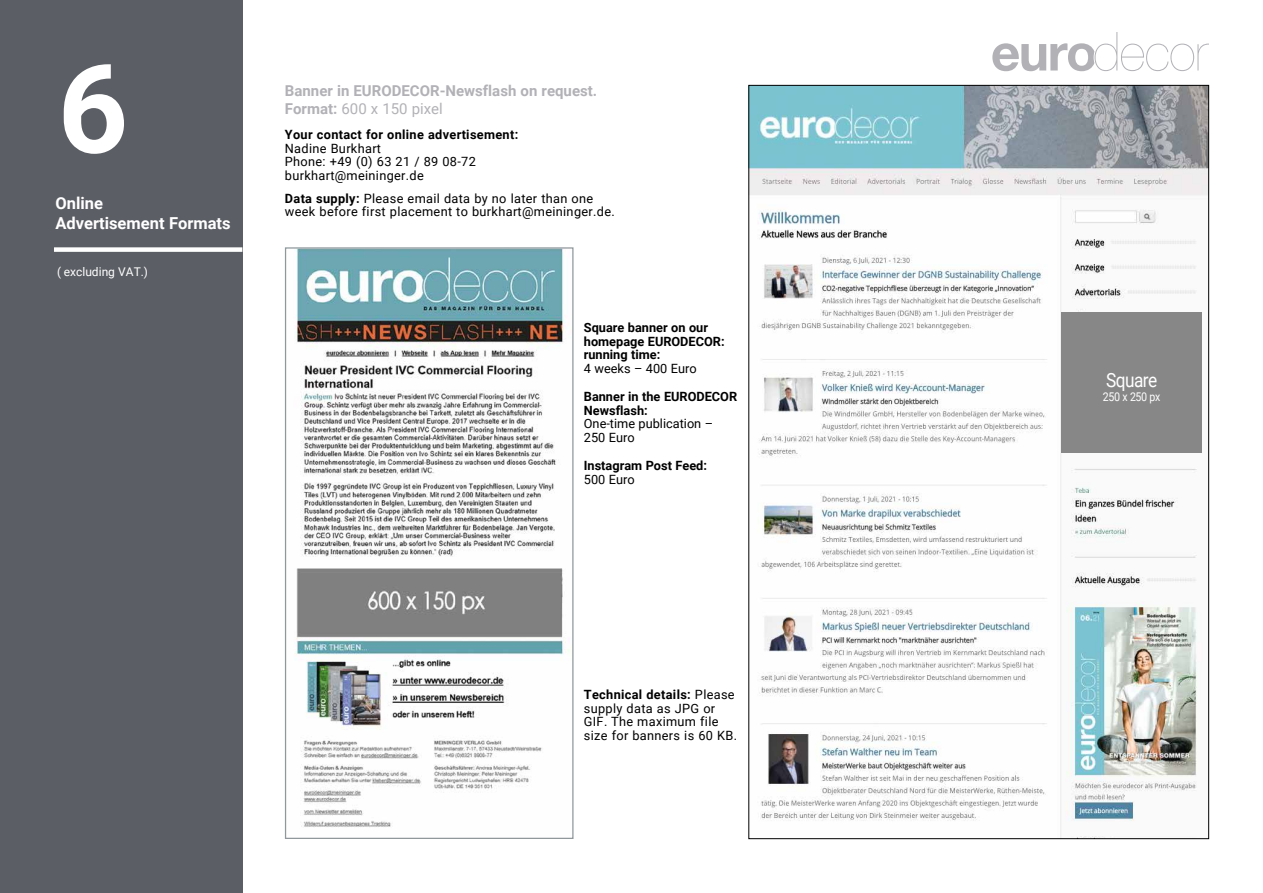
<style>
.page{position:relative;width:1263px;height:893px;background:#fff}
.page>*{position:absolute;margin:0;border:0;box-sizing:border-box;transform-origin:0 0}
.t1{font:700 123px "Roboto";color:#fff}
.t2{font:19.65px "Roboto";letter-spacing:-.03em;color:#fff;scale:.88 1}
.t3{font:700 16.5px/19.8px "Roboto";color:#fff}
.t4{font:700 15px/18px "Roboto";color:#b2b1b6}
.t5{font:12.75px/13.8px "Roboto";letter-spacing:.025em;color:#000}
.t6{font:700 12.75px/13.8px "Roboto";color:#000}
.t7{font:12.75px/13.8px "Roboto";color:#000}
.t8{font:700 12.75px "Roboto";letter-spacing:.025em;color:#000}
.t9{font:12px "Roboto";color:#fff}
.t10{font:12px "Roboto";color:#fff;scale:.88 1}
.s1{font-weight:400}
.s2{font-weight:700}
</style>
<div class="page">
<svg style="left:992px;top:32px;width:217px;height:39px"></svg>
<div style="left:0;top:0;width:242px;height:893px;background:#5b5e64"></div>
<div style="left:54px;top:247px;width:188px;height:5px;background:#fff"></div>
<img style="left:750px;top:87px;width:457px;height:750px">
<img style="left:294px;top:249px;width:276px;height:578px">
<div style="left:285px;top:247px;width:288px;height:592px;border:1px solid #91989c"></div>
<div style="left:1061px;top:312px;width:140px;height:140px;background:#878787"></div>
<h1 class="t1" style="left:58px;top:23px;width:72px">6</h1>
<p class="t3" style="left:56px;top:193px;width:177px">Online<br>Advertisement Formats</p>
<p class="t9" style="left:57px;top:264px;width:92px">( excluding VAT.)</p>
<p class="t4" style="left:285px;top:81px;width:314px">Banner in EURODECOR-Newsflash on request.<br>Format: <span class="s1">600 x 150 pixel</span></p>
<p class="t8" style="left:285px;top:125px;width:235px">Your contact for online advertisement:</p>
<p class="t5" style="left:285px;top:141px;width:192px">Nadine Burkhart<br>Phone: +49 (0) 63 21 / 89 08-72 burkhart@meininger.de</p>
<p class="t5" style="left:285px;top:191px;width:331px"><span class="s2">Data supply:</span> Please email data by no later than one week before first placement to burkhart@meininger.de.</p>
<p class="t6" style="left:584px;top:320px;width:142px">Square banner on our homepage EURODECOR: running time:</p>
<p class="t7" style="left:584px;top:361px;width:114px">4 weeks – 400 Euro</p>
<p class="t6" style="left:584px;top:389px;width:155px">Banner in the EURODECOR<br>Newsflash:</p>
<p class="t7" style="left:584px;top:416px;width:131px">One-time publication –<br>250 Euro</p>
<p class="t6" style="left:584px;top:458px;width:125px">Instagram Post Feed:</p>
<p class="t5" style="left:584px;top:472px;width:52px">500 Euro</p>
<p class="t5" style="left:584px;top:687px;width:155px"><span class="s2">Technical details:</span> Please supply data as JPG or<br>GIF. The maximum file size for banners is 60 KB.</p>
<h2 class="t2" style="left:1106px;top:366px;width:60px">Square</h2>
<p class="t10" style="left:1103px;top:388px;width:67px">250 x 250 px</p>
</div>
